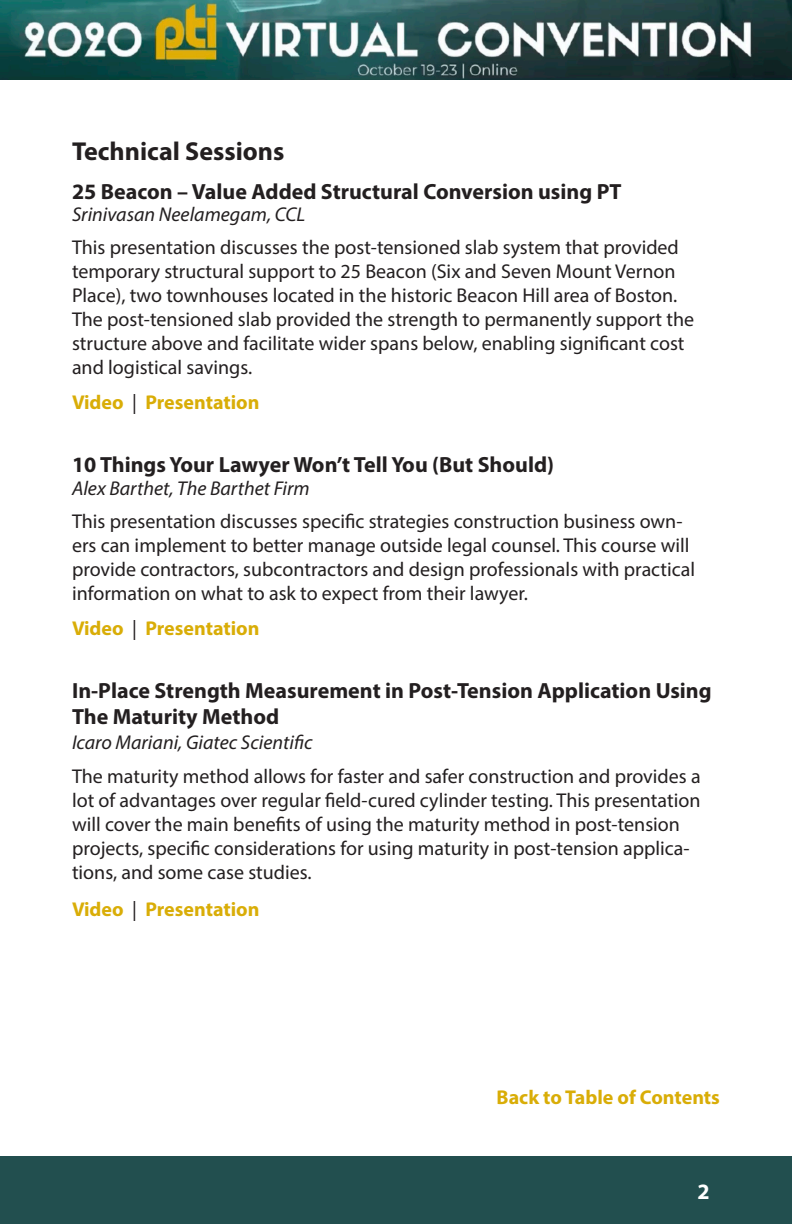
<style>
.page{position:relative;width:792px;height:1224px;background:#fff}
.page>*{position:absolute;margin:0;border:0;box-sizing:border-box;transform-origin:0 0}
.t1{font:700 26px "Myriad Pro";color:#231f20}
.t2{font:700 22px/26.4px "Myriad Pro";color:#231f20}
.t3{font:700 22px "Myriad Pro";color:#fff}
.t4{font:20px/24px "Myriad Pro";color:#231f20}
.t5{font:italic 20px "Myriad Pro";color:#231f20}
.t6{font:700 20px "Myriad Pro";color:#d9ad07}
.s1{font-weight:400;color:#231f20}
</style>
<div class="page">
<img style="left:0;top:0;width:792px;height:79px">
<div style="left:0;top:1156px;width:792px;height:68px;background:#224f4f"></div>
<p class="t1" style="left:72px;top:134px;width:214px">Technical Sessions</p>
<p class="t2" style="left:72px;top:177px;width:551px">25 Beacon – Value Added Structural Conversion using PT</p>
<p class="t5" style="left:72px;top:202px;width:235px">Srinivasan Neelamegam, CCL</p>
<p class="t4" style="left:72px;top:235px;width:624px">This presentation discusses the post-tensioned slab system that provided temporary structural support to 25 Beacon (Six and Seven Mount Vernon Place), two townhouses located in the historic Beacon Hill area of Boston.<br>The post-tensioned slab provided the strength to permanently support the structure above and facilitate wider spans below, enabling significant cost and logistical savings.</p>
<p class="t6" style="left:72px;top:389px;width:189px">Video <span class="s1">|</span> Presentation</p>
<p class="t2" style="left:72px;top:451px;width:484px">10 Things Your Lawyer Won’t Tell You (But Should)</p>
<p class="t5" style="left:72px;top:476px;width:239px">Alex Barthet, The Barthet Firm</p>
<p class="t4" style="left:72px;top:509px;width:625px">This presentation discusses specific strategies construction business own&shy;ers can implement to better manage outside legal counsel. This course will provide contractors, subcontractors and design professionals with practical information on what to ask to expect from their lawyer.</p>
<p class="t6" style="left:72px;top:615px;width:189px">Video <span class="s1">|</span> Presentation</p>
<p class="t2" style="left:72px;top:677px;width:641px">In-Place Strength Measurement in Post-Tension Application Using<br>The Maturity Method</p>
<p class="t5" style="left:72px;top:730px;width:242px">Icaro Mariani, Giatec Scientific</p>
<p class="t4" style="left:72px;top:763px;width:630px">The maturity method allows for faster and safer construction and provides a lot of advantages over regular field-cured cylinder testing. This presentation will cover the main benefits of using the maturity method in post-tension projects, specific considerations for using maturity in post-tension applica&shy;tions, and some case studies.</p>
<p class="t6" style="left:72px;top:897px;width:189px">Video <span class="s1">|</span> Presentation</p>
<p class="t6" style="left:497px;top:1084px;width:225px">Back to Table of Contents</p>
<p class="t3" style="left:697px;top:1177px;width:14px">2</p>
</div>
